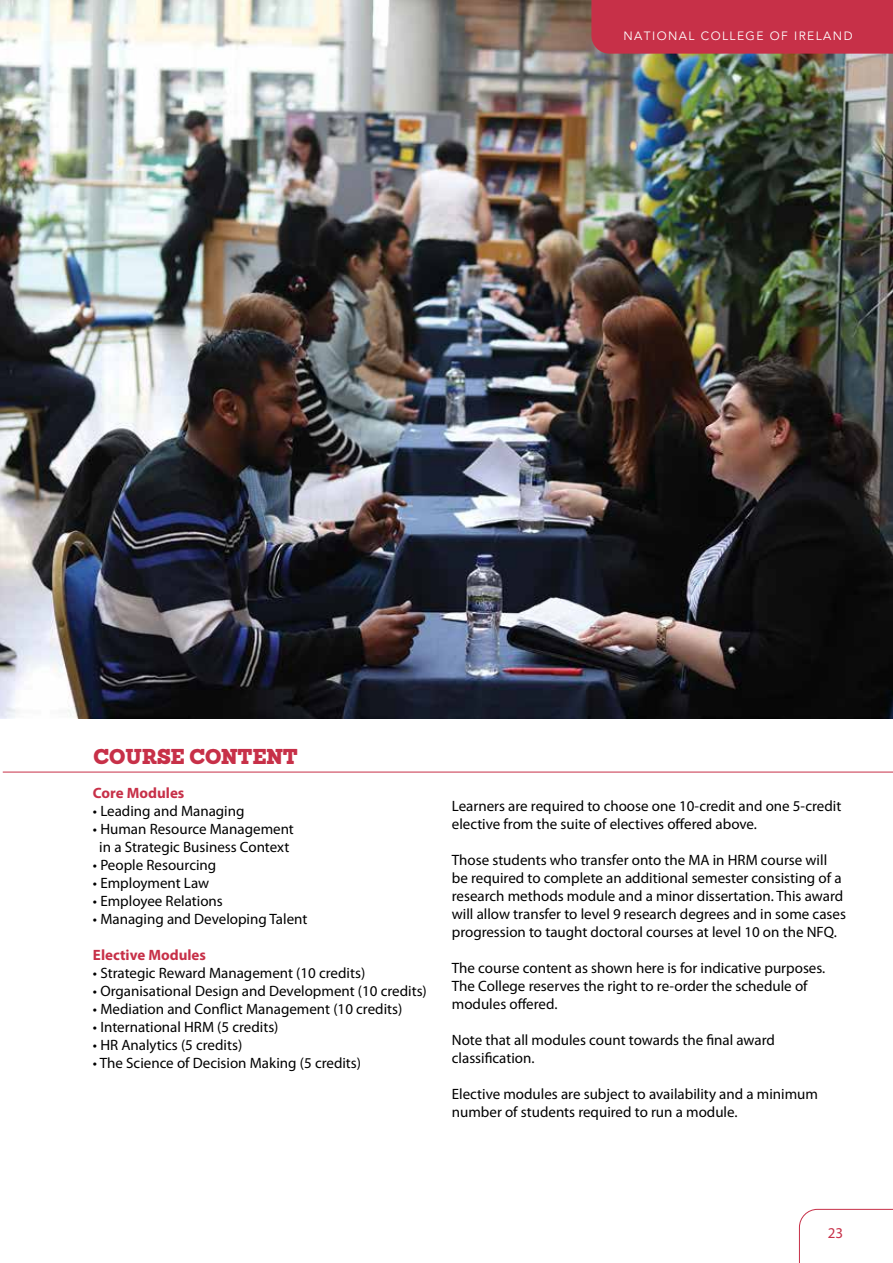
<style>
.page{position:relative;width:893px;height:1263px;background:#fff}
.page>*{position:absolute;margin:0;border:0;box-sizing:border-box;transform-origin:0 0}
.t1{font:900 21px "Sanchez";letter-spacing:-.005em;color:#c73048}
.t2{font:15px/18px "Myriad Pro";color:#000}
.t3{font:700 15px "Myriad Pro";color:#c73048}
.t4{font:15px "Myriad Pro";color:#c73048}
.t5{font:12px "Avenir";letter-spacing:.12em;color:#fff}
</style>
<div class="page">
<img style="left:0;top:0;width:893px;height:718px">
<hr style="left:3px;top:772px;width:890px;height:1px;background:#c73048">
<svg style="left:799px;top:1208px;width:94px;height:55px"></svg>
<div style="left:591px;top:0;width:302px;height:54px;background:#c73048"></div>
<p class="t5" style="left:623px;top:27px;width:231px">NATIONAL COLLEGE OF IRELAND</p>
<h1 class="t1" style="left:93px;top:741px;width:206px">COURSE CONTENT</h1>
<p class="t3" style="left:93px;top:783px;width:93px">Core Modules</p>
<p class="t2" style="left:93px;top:801px;width:153px">• Leading and Managing</p>
<p class="t2" style="left:93px;top:819px;width:202px;text-align:center">• Human Resource Management in a Strategic Business Context</p>
<p class="t2" style="left:93px;top:855px;width:125px">• People Resourcing</p>
<p class="t2" style="left:93px;top:873px;width:118px">• Employment Law</p>
<p class="t2" style="left:93px;top:891px;width:131px">• Employee Relations</p>
<p class="t2" style="left:93px;top:909px;width:216px">• Managing and Developing Talent</p>
<p class="t3" style="left:93px;top:945px;width:115px">Elective Modules</p>
<p class="t2" style="left:93px;top:963px;width:274px">• Strategic Reward Management (10 credits)</p>
<p class="t2" style="left:93px;top:981px;width:335px">• Organisational Design and Development (10 credits)</p>
<p class="t2" style="left:93px;top:999px;width:311px">• Mediation and Conflict Management (10 credits)</p>
<p class="t2" style="left:93px;top:1017px;width:187px">• International HRM (5 credits)</p>
<p class="t2" style="left:93px;top:1035px;width:151px">• HR Analytics (5 credits)</p>
<p class="t2" style="left:93px;top:1053px;width:270px">• The Science of Decision Making (5 credits)</p>
<p class="t2" style="left:452px;top:797px;width:391px">Learners are required to choose one 10-credit and one 5-credit elective from the suite of electives offered above.</p>
<p class="t2" style="left:452px;top:851px;width:396px">Those students who transfer onto the MA in HRM course will be required to complete an additional semester consisting of a research methods module and a minor dissertation. This award will allow transfer to level 9 research degrees and in some cases progression to taught doctoral courses at level 10 on the NFQ.</p>
<p class="t2" style="left:452px;top:959px;width:375px">The course content as shown here is for indicative purposes.<br>The College reserves the right to re-order the schedule of modules offered.</p>
<p class="t2" style="left:452px;top:1031px;width:325px">Note that all modules count towards the final award classification.</p>
<p class="t2" style="left:452px;top:1085px;width:368px">Elective modules are subject to availability and a minimum number of students required to run a module.</p>
<p class="t4" style="left:828px;top:1223px;width:17px">23</p>
</div>
